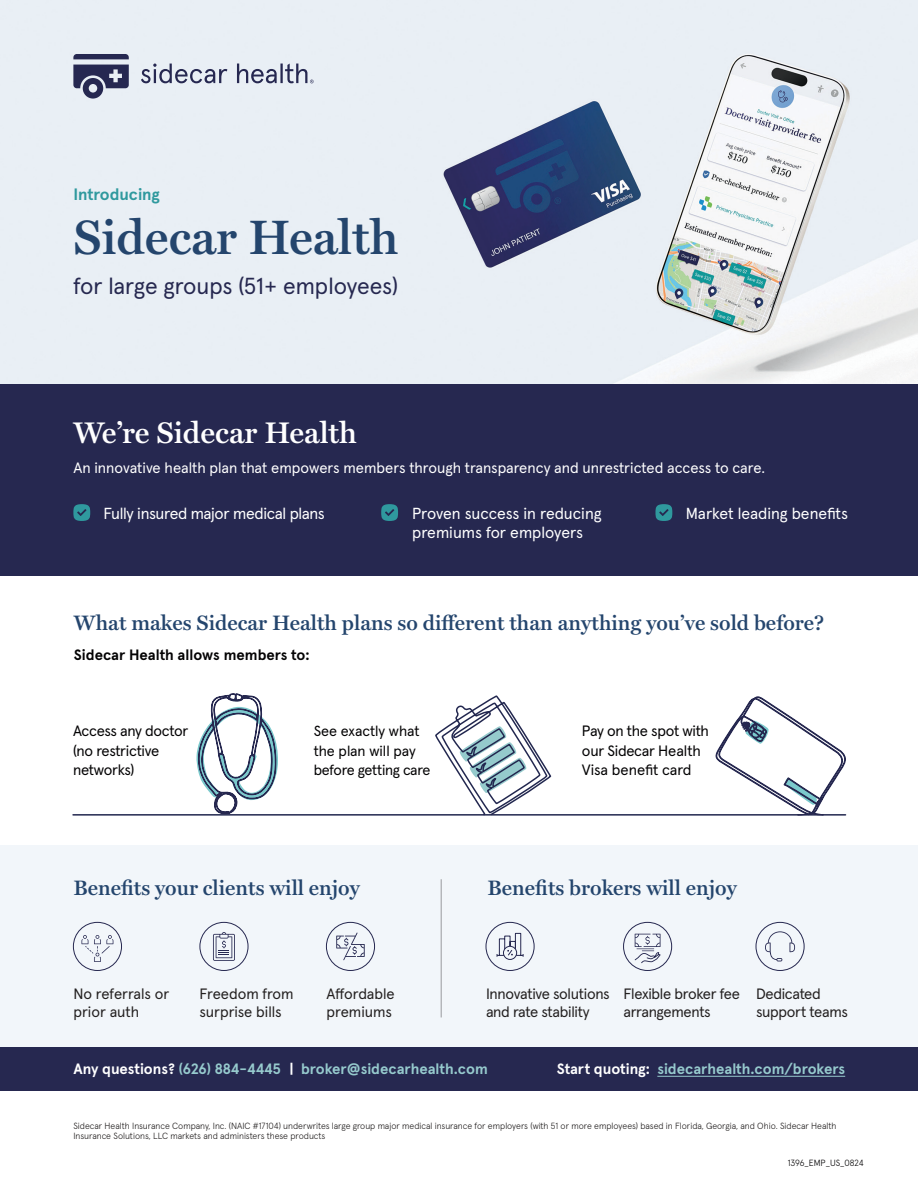
<style>
.page{position:relative;width:918px;height:1188px;background:#fff}
.page>*{position:absolute;margin:0;border:0;box-sizing:border-box;transform-origin:0 0}
.t1{font:600 48.6px "Miller Text";color:#24456d}
.t2{font:600 30px "Miller Text";color:#fff}
.t3{font:23.1px "Apercu Pro";letter-spacing:-.005em;color:#262850}
.t4{font:600 21px "Miller Text";color:#24456d}
.t5{font:700 16.5px "Apercu Pro";letter-spacing:-.005em;color:#2f999e}
.t6{font:16.05px/19.2px "Apercu Pro";letter-spacing:-.01em;color:#fff}
.t7{font:700 15px "Apercu Pro";color:#96cacd}
.t8{font:15px "Apercu Pro";color:#fff}
.t9{font:15px/19.5px "Apercu Pro";letter-spacing:-.02em;color:#040304}
.t10{font:15px/18px "Apercu Pro";letter-spacing:-.02em;color:#232020}
.t11{font:15px/18px "Apercu Pro";color:#232020}
.t12{font:700 15px "Apercu Pro";color:#040304}
.t13{font:14.7px/19.5px "Apercu Pro";letter-spacing:-.01em;color:#040304}
.t14{font:300 9px/10.8px "Apercu Pro";color:#232020}
.t15{font:300 9px "Apercu Pro";color:#040304}
.s1{color:#fff}
</style>
<div class="page">
<div style="left:0;top:845px;width:918px;height:203px;background:#f2f6fa"></div>
<div style="left:0;top:384px;width:918px;height:191px;background:#262850"></div>
<img style="left:0;top:0;width:918px;height:384px">
<svg style="left:141px;top:64px;width:173px;height:19px;background:#b1b6c6"></svg>
<svg style="left:73px;top:54px;width:56px;height:45px;background:#727691"></svg>
<hr style="left:441px;top:879px;width:1px;height:138px;background:#989a9d">
<div style="left:73px;top:922px;width:49px;height:49px;border:1px solid #262850;border-radius:50%"></div>
<svg style="left:82px;top:935px;width:31px;height:27px"></svg>
<div style="left:200px;top:922px;width:48px;height:49px;border:1px solid #262850;border-radius:50%"></div>
<svg style="left:213px;top:932px;width:22px;height:29px"></svg>
<div style="left:326px;top:922px;width:49px;height:49px;border:1px solid #262850;border-radius:50%"></div>
<svg style="left:336px;top:933px;width:29px;height:27px"></svg>
<div style="left:486px;top:922px;width:49px;height:49px;border:1px solid #262850;border-radius:50%"></div>
<svg style="left:496px;top:933px;width:28px;height:23px"></svg>
<div style="left:503px;top:946px;width:14px;height:14px;border:1px solid #262850;border-radius:50%"></div>
<div style="left:623px;top:922px;width:49px;height:49px;border:1px solid #262850;border-radius:50%"></div>
<svg style="left:635px;top:934px;width:26px;height:29px"></svg>
<div style="left:756px;top:922px;width:49px;height:49px;border:1px solid #262850;border-radius:50%"></div>
<svg style="left:765px;top:931px;width:30px;height:30px"></svg>
<svg style="left:73px;top:504px;width:17px;height:17px"></svg>
<svg style="left:381px;top:504px;width:17px;height:17px"></svg>
<svg style="left:655px;top:504px;width:17px;height:17px"></svg>
<div style="left:0;top:1048px;width:918px;height:43px;background:#262850"></div>
<hr style="left:657px;top:1076px;width:188px;height:1px;background:#96cacd">
<svg style="left:435px;top:695px;width:117px;height:119px"></svg>
<hr style="left:73px;top:814px;width:773px;height:2px;background:#22274f">
<svg style="left:196px;top:693px;width:82px;height:123px"></svg>
<svg style="left:715px;top:696px;width:131px;height:120px"></svg>
<p class="t5" style="left:73px;top:182px;width:88px">Introducing</p>
<p class="t1" style="left:73px;top:199px;width:327px">Sidecar Health</p>
<p class="t3" style="left:73px;top:268px;width:326px">for large groups (51+ employees)</p>
<p class="t2" style="left:73px;top:409px;width:285px">We’re Sidecar Health</p>
<p class="t8" style="left:73px;top:456px;width:693px">An innovative health plan that empowers members through transparency and unrestricted access to care.</p>
<p class="t6" style="left:103px;top:502px;width:223px">Fully insured major medical plans</p>
<p class="t6" style="left:412px;top:502px;width:191px">Proven success in reducing premiums for employers</p>
<p class="t6" style="left:686px;top:502px;width:164px">Market leading benefits</p>
<p class="t4" style="left:74px;top:606px;width:752px">What makes Sidecar Health plans so different than anything you’ve sold before?</p>
<p class="t12" style="left:74px;top:643px;width:237px">Sidecar Health allows members to:</p>
<p class="t13" style="left:314px;top:720px;width:107px">See exactly what</p>
<p class="t13" style="left:314px;top:740px;width:118px">the plan will pay before getting care</p>
<p class="t9" style="left:73px;top:720px;width:117px">Access any doctor (no restrictive networks)</p>
<p class="t9" style="left:582px;top:720px;width:129px">Pay on the spot with our Sidecar Health<br>Visa benefit card</p>
<p class="t4" style="left:73px;top:871px;width:288px">Benefits your clients will enjoy</p>
<p class="t4" style="left:488px;top:871px;width:251px">Benefits brokers will enjoy</p>
<p class="t11" style="left:73px;top:984px;width:97px">No referrals or prior auth</p>
<p class="t10" style="left:486px;top:984px;width:125px">Innovative solutions and rate stability</p>
<p class="t11" style="left:200px;top:984px;width:96px">Freedom from surprise bills</p>
<p class="t10" style="left:756px;top:984px;width:66px">Dedicated</p>
<p class="t11" style="left:327px;top:984px;width:70px">Affordable premiums</p>
<p class="t10" style="left:624px;top:984px;width:118px">Flexible broker fee arrangements</p>
<p class="t10" style="left:756px;top:1002px;width:93px">support teams</p>
<p class="t7" style="left:73px;top:1057px;width:416px"><span class="s1">Any questions?</span> (626) 884-4445 <span class="s1">|</span> broker@sidecarhealth.com</p>
<p class="t7" style="left:557px;top:1057px;width:290px"><span class="s1">Start quoting:</span> sidecarhealth.com/brokers</p>
<p class="t14" style="left:73px;top:1119px;width:765px">Sidecar Health Insurance Company, Inc. (NAIC #17104) underwrites large group major medical insurance for employers (with 51 or more employees) based in Florida, Georgia, and Ohio. Sidecar Health<br>Insurance Solutions, LLC markets and administers these products</p>
<p class="t15" style="left:788px;top:1155px;width:77px">1396_EMP_US_0824</p>
</div>
